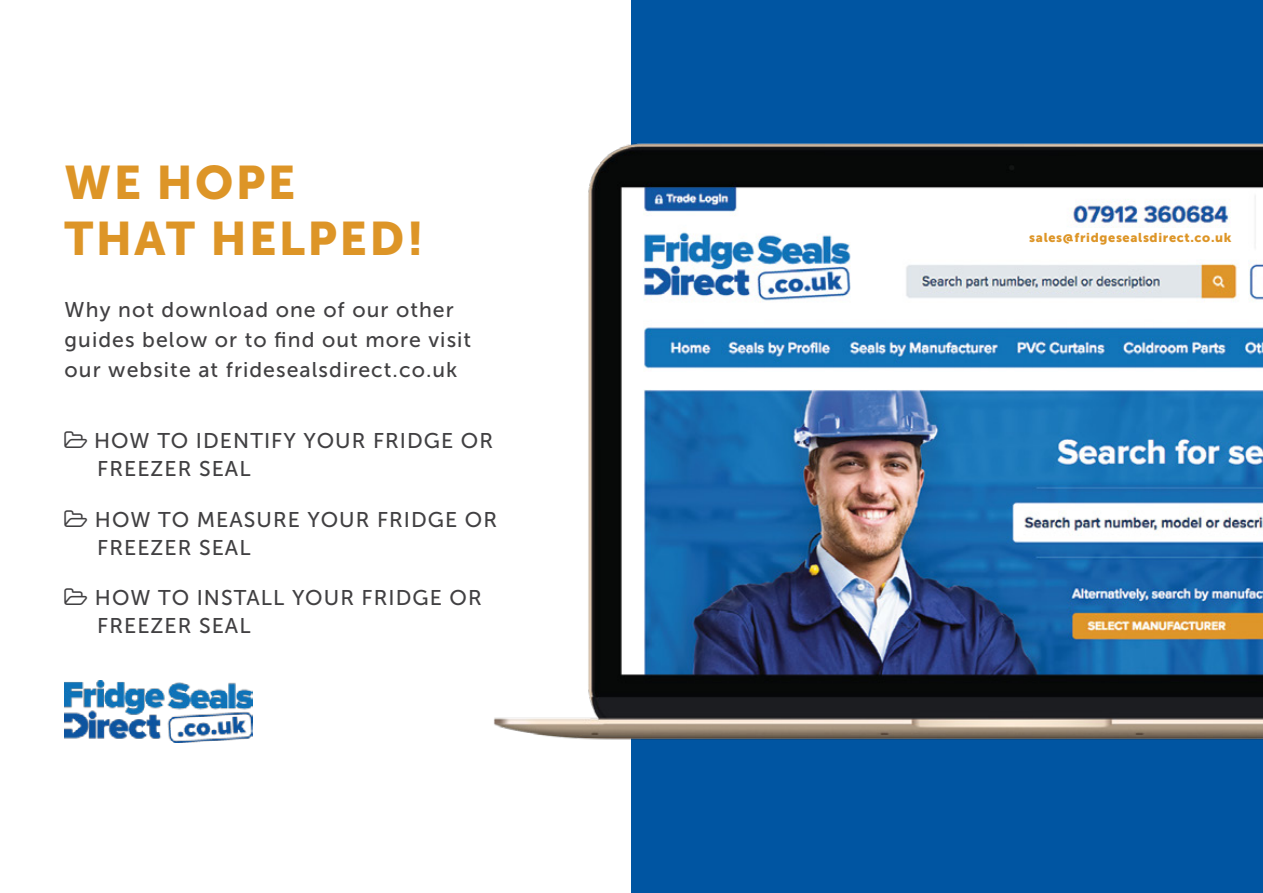
<style>
.page{position:relative;width:1263px;height:893px;background:#fff}
.page>*{position:absolute;margin:0;border:0;box-sizing:border-box;transform-origin:0 0}
.t1{font:46.8px/56.1px "Museo Sans 900";letter-spacing:.05em;color:#dd9527}
.t2{font:21.3px/27.6px "Museo Sans 500";letter-spacing:.05em;color:#414042}
.t3{font:12.75px "Museo Sans 900";letter-spacing:.05em;color:#dd9527}
</style>
<div class="page">
<img style="left:65px;top:681px;width:188px;height:61px">
<img style="left:494px;top:1px;width:769px;height:880px">
<div style="left:1067px;top:228px;width:179px;height:24px;background:#fff"></div>
<h1 class="t1" style="left:65px;top:155px;width:361px">WE HOPE<br>THAT HELPED!</h1>
<p class="t2" style="left:65px;top:295px;width:408px;line-height:29.7px">Why not download one of our other guides below or to find out more visit our website at fridesealsdirect.co.uk</p>
<p class="t2" style="left:94px;top:427px;width:400px">HOW TO IDENTIFY YOUR FRIDGE OR<br>FREEZER SEAL</p>
<p class="t2" style="left:95px;top:506px;width:404px">HOW TO MEASURE YOUR FRIDGE OR<br>FREEZER SEAL</p>
<p class="t2" style="left:95px;top:584px;width:388px">HOW TO INSTALL YOUR FRIDGE OR<br>FREEZER SEAL</p>
<p class="t3" style="left:1029px;top:230px;width:204px">sales@fridgesealsdirect.co.uk</p>
</div>
